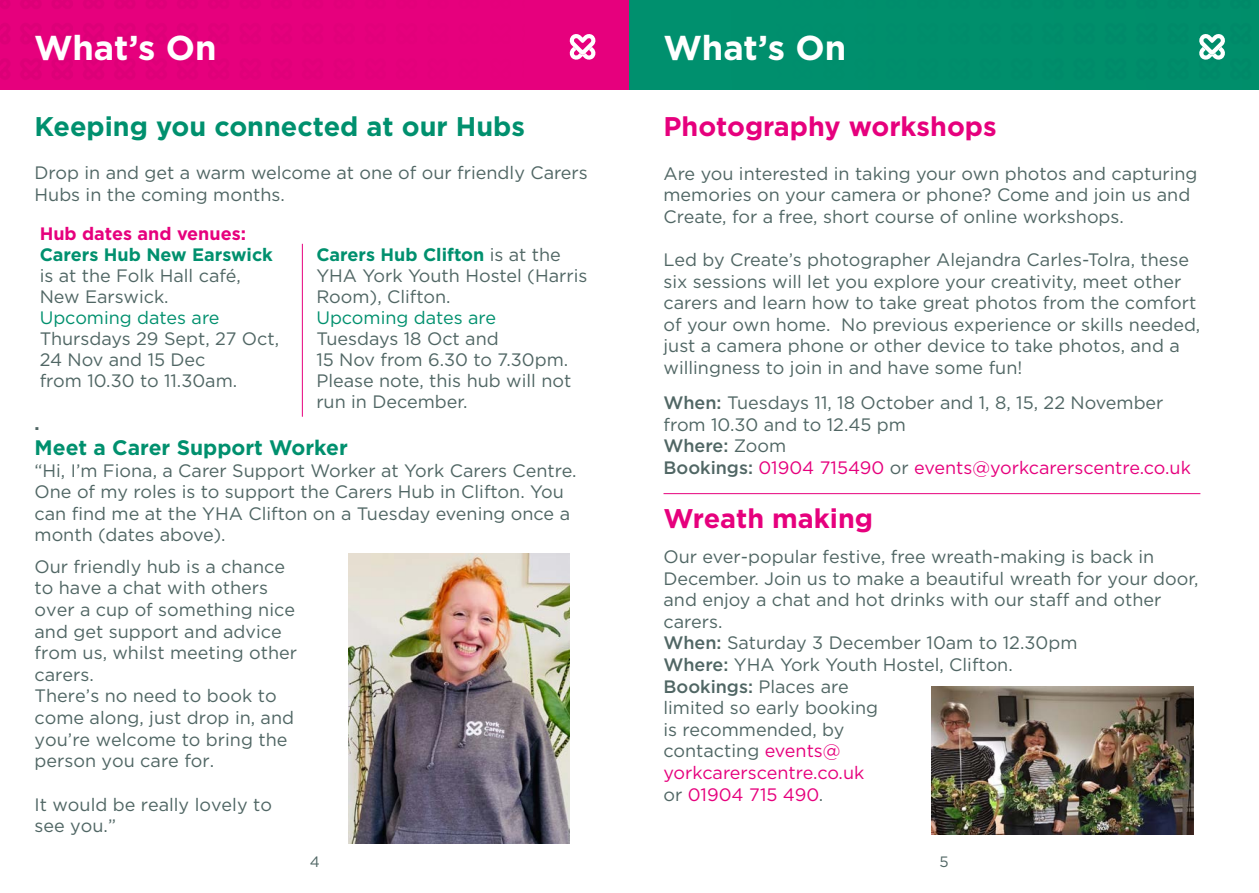
<style>
.page{position:relative;width:1259px;height:893px;background:#fff}
.page>*{position:absolute;margin:0;border:0;box-sizing:border-box;transform-origin:0 0}
.t1{font:700 34.5px "Gotham";color:#fff}
.t2{font:700 27px "Gotham";color:#e6007d}
.t3{font:700 27px "Gotham";color:#00906e}
.t4{font:700 21px "Gotham";color:#00906e}
.t5{font:18px/21.6px "Gotham";color:#506664}
.t6{font:18px "Gotham";color:#00906e}
.t7{font:700 18px "Gotham";color:#00906e}
.t8{font:700 18px "Gotham";color:#e6007d}
.t9{font:700 18px "Gotham";color:#506664}
.t10{font:15px "Gotham";color:#506664}
.s1{font-weight:700;color:#00906e}
.s2{font-weight:500}
.s3{color:#e6007d}
</style>
<div class="page">
<hr style="left:663px;top:493px;width:537px;height:1px;background:#e6007d">
<img style="left:348px;top:554px;width:222px;height:289px">
<div style="left:0;top:0;width:629px;height:89px;background:#e6007d"></div>
<svg style="left:569px;top:33px;width:27px;height:27px"></svg>
<div style="left:629px;top:0;width:630px;height:89px;background:#008f6c"></div>
<svg style="left:1199px;top:34px;width:26px;height:26px"></svg>
<img style="left:932px;top:686px;width:261px;height:149px">
<hr style="left:302px;top:244px;width:1px;height:173px;background:#e6007d">
<h1 class="t1" style="left:34px;top:25px;width:184px">What’s On</h1>
<h1 class="t1" style="left:663px;top:25px;width:184px">What’s On</h1>
<h2 class="t3" style="left:35px;top:109px;width:492px">Keeping you connected at our Hubs</h2>
<p class="t5" style="left:35px;top:161px;width:555px">Drop in and get a warm welcome at one of our friendly Carers<br>Hubs in the coming months.</p>
<p class="t8" style="left:40px;top:222px;width:208px">Hub dates and venues:</p>
<p class="t7" style="left:40px;top:243px;width:235px">Carers Hub New Earswick</p>
<p class="t5" style="left:40px;top:265px;width:203px;line-height:21px">is at the Folk Hall café,<br>New Earswick.</p>
<p class="t6" style="left:40px;top:306px;width:181px">Upcoming dates are</p>
<p class="t5" style="left:40px;top:328px;width:241px;line-height:21px">Thursdays 29 Sept, 27 Oct,<br>24 Nov and 15 Dec<br>from 10.30 to 11.30am.</p>
<p class="t9" style="left:35px;top:412px;width:7px">.</p>
<p class="t5" style="left:316px;top:244px;width:273px;line-height:21px"><span class="s1">Carers Hub Clifton</span> is at the<br>YHA York Youth Hostel (Harris<br>Room), Clifton.</p>
<p class="t6" style="left:316px;top:306px;width:181px">Upcoming dates are</p>
<p class="t5" style="left:316px;top:328px;width:256px;line-height:21px">Tuesdays 18 Oct and<br>15 Nov from 6.30 to 7.30pm.<br>Please note, this hub will not run in December.</p>
<p class="t4" style="left:35px;top:434px;width:315px">Meet a Carer Support Worker</p>
<p class="t5" style="left:35px;top:459px;width:543px">“Hi, I’m Fiona, a Carer Support Worker at York Carers Centre.<br>One of my roles is to support the Carers Hub in Clifton. You can find me at the YHA Clifton on a Tuesday evening once a month (dates above).</p>
<p class="t5" style="left:35px;top:555px;width:264px">Our friendly hub is a chance to have a chat with others over a cup of something nice and get support and advice from us, whilst meeting other carers.<br>There’s no need to book to come along, just drop in, and you’re welcome to bring the person you care for.</p>
<p class="t5" style="left:35px;top:793px;width:239px">It would be really lovely to see you.”</p>
<h2 class="t2" style="left:663px;top:109px;width:335px">Photography workshops</h2>
<p class="t5" style="left:663px;top:162px;width:535px">Are you interested in taking your own photos and capturing memories on your camera or phone? Come and join us and<br>Create, for a free, short course of online workshops.</p>
<p class="t5" style="left:663px;top:248px;width:538px">Led by Create’s photographer Alejandra Carles-Tolra, these six sessions will let you explore your creativity, meet other carers and learn how to take great photos from the comfort of your own home. No previous experience or skills needed, just a camera phone or other device to take photos, and a willingness to join in and have some fun!</p>
<p class="t5" style="left:663px;top:392px;width:529px"><span class="s2">When:</span> Tuesdays 11, 18 October and 1, 8, 15, 22 November from 10.30 and to 12.45 pm<br><span class="s2">Where:</span> Zoom<br><span class="s2">Bookings:</span> <span class="s3">01904 715490</span> or <span class="s3">events@yorkcarerscentre.co.uk</span></p>
<h2 class="t2" style="left:663px;top:500px;width:211px">Wreath making</h2>
<p class="t5" style="left:663px;top:545px;width:536px">Our ever-popular festive, free wreath-making is back in<br>December. Join us to make a beautiful wreath for your door, and enjoy a chat and hot drinks with our staff and other carers.<br><span class="s2">When:</span> Saturday 3 December 10am to 12.30pm<br><span class="s2">Where:</span> YHA York Youth Hostel, Clifton.<br><span class="s2">Bookings:</span> Places are<br>limited so early booking<br>is recommended, by<br>contacting <span class="s3">events@<br>yorkcarerscentre.co.uk<br></span>or <span class="s3">01904 715 490</span>.</p>
<p class="t10" style="left:310px;top:852px;width:12px">4</p>
<p class="t10" style="left:939px;top:852px;width:11px">5</p>
</div>
